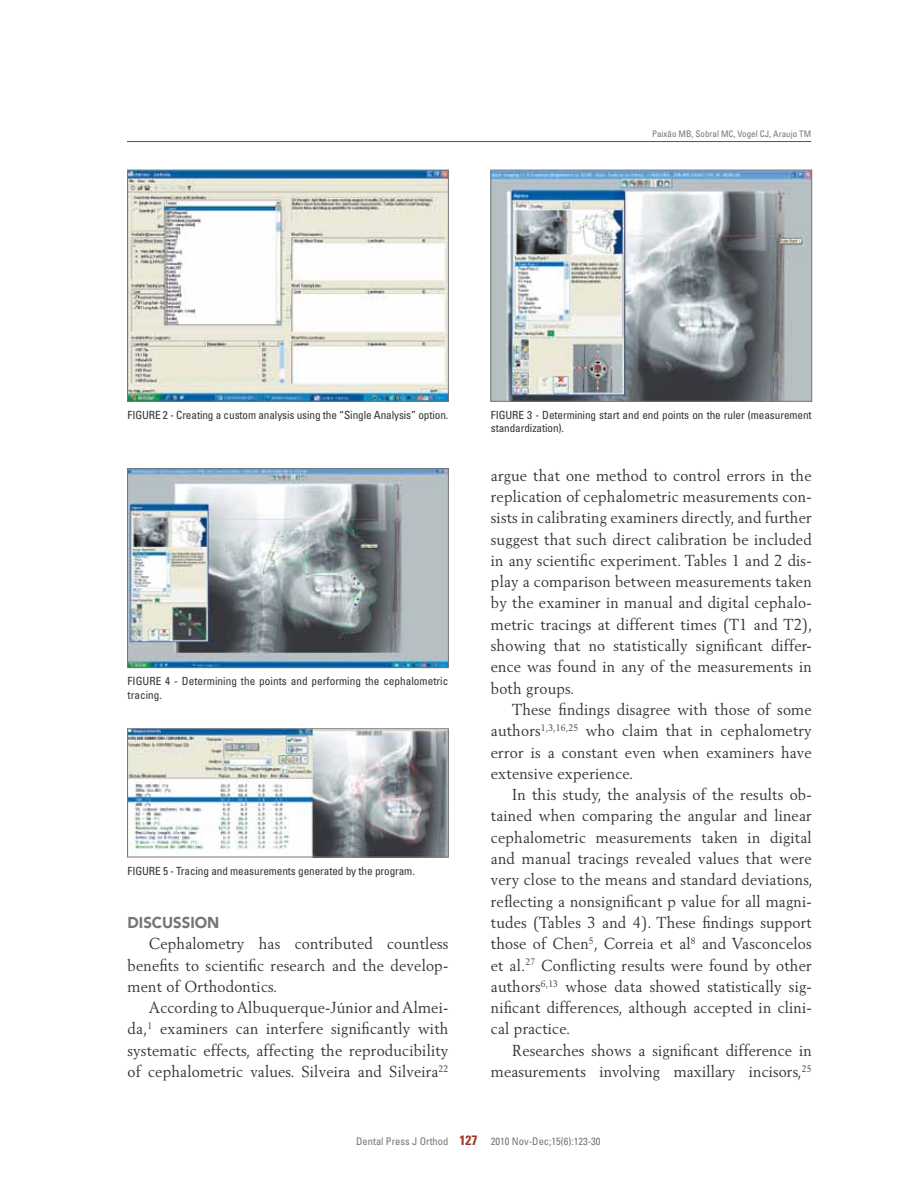
<style>
.page{position:relative;width:918px;height:1188px;background:#fff}
.page>*{position:absolute;margin:0;border:0;box-sizing:border-box;transform-origin:0 0}
.t1{font:15.75px/21.3px "Berling";letter-spacing:.015em;color:#323232;text-align:justify;scale:.95 1}
.t2{font:900 15.75px "Avenir LT";color:#767676;scale:.95 1}
.t3{font:condensed 11.25px/13.5px "Univers";letter-spacing:-.01em;color:#323232}
.t4{font:condensed 10.5px "Univers";color:#767676}
.t5{font:condensed 9px "Univers";color:#767676}
.s1{font-weight:700;font-size:13.5px;color:#a1352a}
</style>
<div class="page">
<img style="left:129px;top:172px;width:318px;height:228px">
<div style="left:127px;top:170px;width:322px;height:232px;border:1px solid #767676"></div>
<img style="left:129px;top:470px;width:318px;height:196px">
<div style="left:127px;top:468px;width:322px;height:200px;border:1px solid #767676"></div>
<img style="left:493px;top:172px;width:317px;height:228px">
<div style="left:491px;top:170px;width:321px;height:232px;border:1px solid #767676"></div>
<img style="left:129px;top:730px;width:318px;height:125px">
<div style="left:127px;top:728px;width:322px;height:129px;border:1px solid #767676"></div>
<hr style="left:127px;top:141px;width:684px;height:1px;background:#a1352a">
<p class="t5" style="left:652px;top:128px;width:161px">Paixão MB, Sobral MC, Vogel CJ, Araujo TM</p>
<p class="t3" style="left:128px;top:408px;width:322px">FIGURE 2 - Creating a custom analysis using the “Single Analysis” option.</p>
<p class="t3" style="left:128px;top:674px;width:322px">FIGURE 4 - Determining the points and performing the cephalometric tracing.</p>
<p class="t3" style="left:128px;top:864px;width:289px">FIGURE 5 - Tracing and measurements generated by the program.</p>
<p class="t2" style="left:128px;top:913px;width:98px">DISCUSSION</p>
<p class="t1" style="left:128px;top:933px;width:339px;text-indent:21px">Cephalometry has contributed countless benefits to scientific research and the develop&shy;ment of Orthodontics.</p>
<p class="t1" style="left:128px;top:997px;width:339px;text-indent:21px">According to Albuquerque-Júnior and Almei&shy;da,<sup>1</sup> examiners can interfere significantly with systematic effects, affecting the reproducibility of cephalometric values. Silveira and Silveira<sup>22</sup></p>
<p class="t3" style="left:491px;top:408px;width:322px">FIGURE 3 - Determining start and end points on the ruler (measurement standardization).</p>
<p class="t1" style="left:491px;top:464px;width:340px">argue that one method to control errors in the replication of cephalometric measurements con&shy;sists in calibrating examiners directly, and further suggest that such direct calibration be included in any scientific experiment. Tables 1 and 2 dis&shy;play a comparison between measurements taken by the examiner in manual and digital cephalo&shy;metric tracings at different times (T1 and T2), showing that no statistically significant differ&shy;ence was found in any of the measurements in both groups.</p>
<p class="t1" style="left:491px;top:699px;width:339px;text-indent:21px">These findings disagree with those of some authors<sup>1,3,16,25</sup> who claim that in cephalometry error is a constant even when examiners have extensive experience.</p>
<p class="t1" style="left:491px;top:784px;width:340px;text-indent:21px">In this study, the analysis of the results ob&shy;tained when comparing the angular and linear cephalometric measurements taken in digital and manual tracings revealed values that were very close to the means and standard deviations, reflecting a nonsignificant p value for all magni&shy;tudes (Tables 3 and 4). These findings support those of Chen<sup>5</sup>, Correia et al<sup>8</sup> and Vasconcelos et al.<sup>27</sup> Conflicting results were found by other authors<sup>6,13</sup> whose data showed statistically sig&shy;nificant differences, although accepted in clini&shy;cal practice.</p>
<p class="t1" style="left:491px;top:1039px;width:339px;text-align:right">Researches shows a significant difference in measurements involving maxillary incisors,<sup>25</sup></p>
<p class="t4" style="left:356px;top:1134px;width:246px">Dental Press J Orthod <span class="s1">127</span> 2010 Nov-Dec;15(6):123-30</p>
</div>
